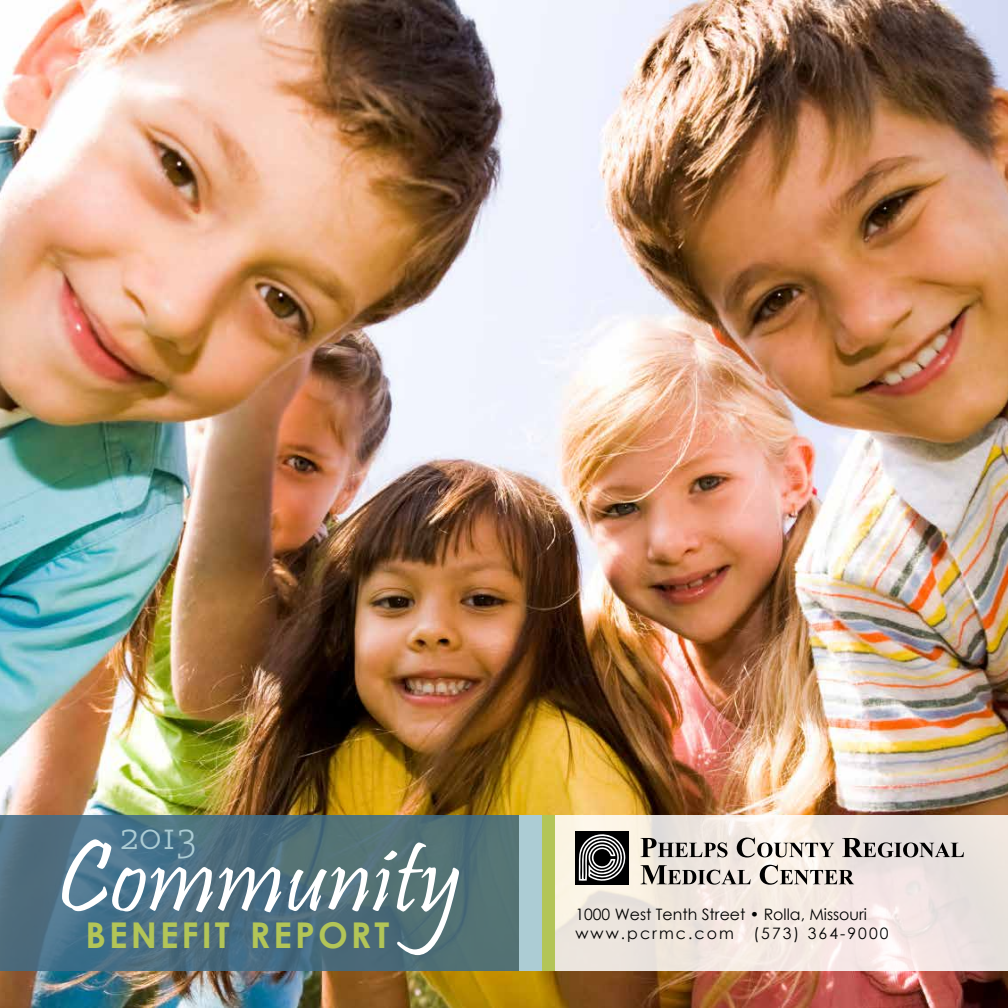
<style>
.page{position:relative;width:1008px;height:1008px;background:#fff}
.page>*{position:absolute;margin:0;border:0;box-sizing:border-box;transform-origin:0 0}
.t1{font:104.65px "Pristina";letter-spacing:.01em;color:#fff}
.t2{font:38.68px "Sugarcubes";color:#acccd4}
.t3{font:700 35.52px "Century Gothic";letter-spacing:.085em;color:#b3c557}
.t4{font:15.75px/19.2px "Century Gothic";color:#000}
</style>
<div class="page">
<img style="left:0;top:0;width:1008px;height:1008px">
<svg style="left:554px;top:815px;width:454px;height:155px;background:#f0e7e1"></svg>
<svg style="left:0;top:815px;width:519px;height:155px;background:#4d6f7d"></svg>
<div style="left:542px;top:815px;width:12px;height:155px;background:#b3c557"></div>
<div style="left:519px;top:815px;width:23px;height:155px;background:#acccd4"></div>
<div style="left:575px;top:831px;width:54px;height:54px;background:#000"></div>
<svg style="left:579px;top:834px;width:47px;height:47px"></svg>
<svg style="left:641px;top:838px;width:87px;height:19px;background:#9e9995"></svg>
<svg style="left:737px;top:838px;width:97px;height:20px;background:#b8b2ac"></svg>
<svg style="left:842px;top:838px;width:122px;height:19px;background:#a09b99"></svg>
<svg style="left:641px;top:865px;width:110px;height:20px;background:#a8a29d"></svg>
<svg style="left:760px;top:865px;width:94px;height:20px;background:#b1aaa4"></svg>
<h2 class="t2" style="left:120px;top:813px;width:78px">2013</h2>
<h1 class="t1" style="left:57px;top:819px;width:406px">Community</h1>
<h3 class="t3" style="left:86px;top:908px;width:305px">BENEFIT REPORT</h3>
<p class="t4" style="left:575px;top:904px;width:315px">1000 West Tenth Street • Rolla, Missouri www.pcrmc.com (573) 364-9000</p>
</div>
